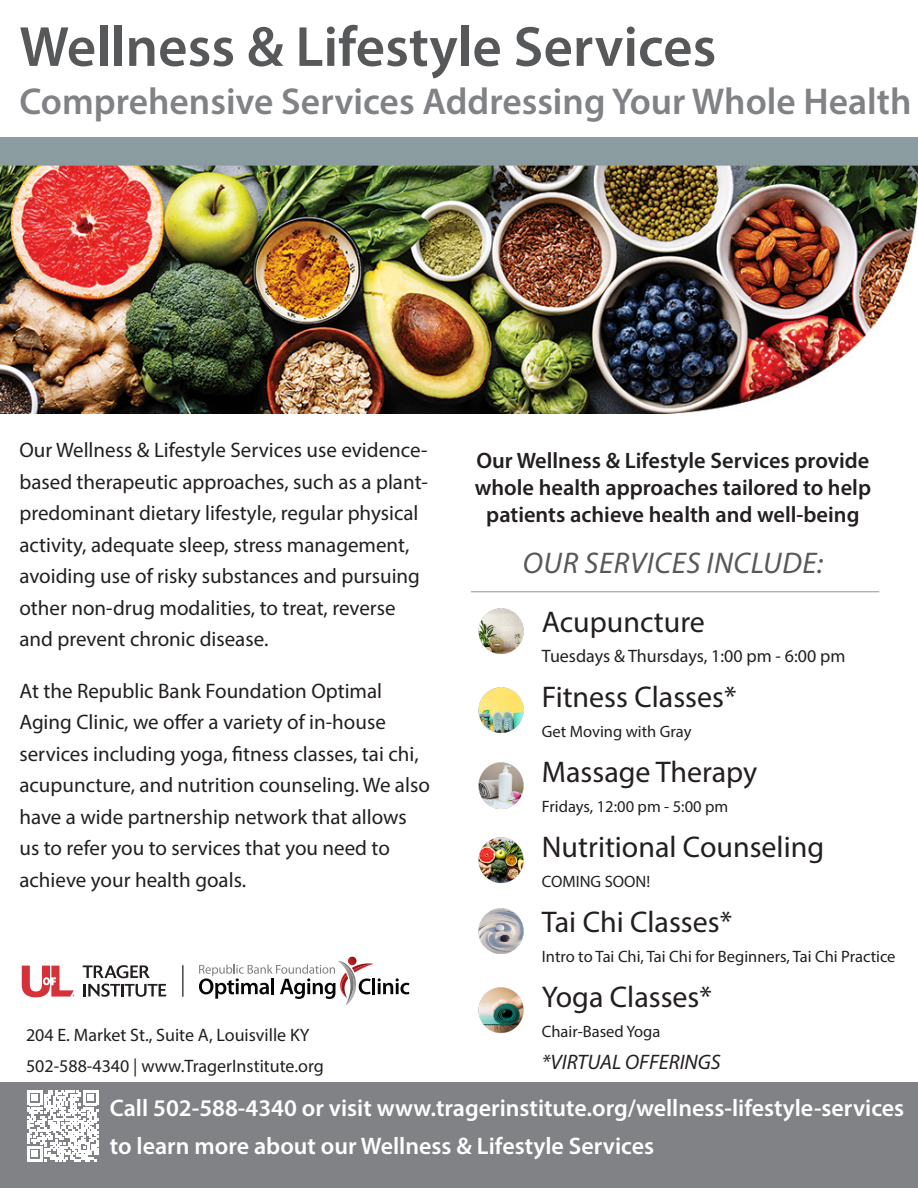
<style>
.page{position:relative;width:918px;height:1188px;background:#fff}
.page>*{position:absolute;margin:0;border:0;box-sizing:border-box;transform-origin:0 0}
.t1{font:600 57px "Myriad Pro";color:#57585a}
.t2{font:600 37.5px "Myriad Pro";color:#808285}
.t3{font:30px "Myriad Pro";color:#231f20}
.t4{font:italic 30px "Myriad Pro";letter-spacing:.02em;color:#57585a}
.t5{font:600 24px/37.5px "Myriad Pro";color:#fff}
.t6{font:600 22.35px/26.8px "Myriad Pro";color:#231f20;text-align:center}
.t7{font:21px/31.5px "Myriad Pro";color:#231f20}
.t8{font:italic 21px "Myriad Pro";color:#231f20}
.t9{font:18px "Myriad Pro";color:#231f20}
.t10{font:16.5px "Myriad Pro";color:#231f20}
</style>
<div class="page">
<div style="left:0;top:1082px;width:918px;height:106px;background:#808285"></div>
<img style="left:0;top:138px;width:918px;height:275px">
<svg style="left:22px;top:966px;width:52px;height:31px"></svg>
<svg style="left:83px;top:965px;width:67px;height:13px"></svg>
<svg style="left:84px;top:984px;width:83px;height:13px"></svg>
<svg style="left:199px;top:957px;width:210px;height:49px"></svg>
<hr style="left:182px;top:965px;width:1px;height:32px;background:#231f20">
<img style="left:478px;top:608px;width:46px;height:46px">
<img style="left:478px;top:687px;width:46px;height:46px">
<img style="left:478px;top:762px;width:46px;height:47px">
<img style="left:478px;top:837px;width:46px;height:46px">
<hr style="left:471px;top:591px;width:408px;height:1px;background:#acadb1">
<img style="left:478px;top:908px;width:46px;height:46px">
<img style="left:478px;top:987px;width:46px;height:46px">
<svg style="left:27px;top:1090px;width:71px;height:71px"></svg>
<p class="t1" style="left:19px;top:10px;width:698px">Wellness &amp; Lifestyle Services</p>
<p class="t2" style="left:19px;top:77px;width:894px">Comprehensive Services Addressing Your Whole Health</p>
<p class="t7" style="left:19px;top:434px;width:410px">Our Wellness &amp; Lifestyle Services use evidence&shy;based therapeutic approaches, such as a plant&shy;predominant dietary lifestyle, regular physical activity, adequate sleep, stress management, avoiding use of risky substances and pursuing other non-drug modalities, to treat, reverse and prevent chronic disease.</p>
<p class="t7" style="left:19px;top:675px;width:412px">At the Republic Bank Foundation Optimal Aging Clinic, we offer a variety of in-house services including yoga, fitness classes, tai chi, acupuncture, and nutrition counseling. We also have a wide partnership network that allows us to refer you to services that you need to achieve your health goals.</p>
<p class="t9" style="left:26px;top:1024px;width:285px">204 E. Market St., Suite A, Louisville KY</p>
<p class="t9" style="left:26px;top:1055px;width:299px">502-588-4340 | www.TragerInstitute.org</p>
<p class="t6" style="left:475px;top:446px;width:398px">Our Wellness &amp; Lifestyle Services provide whole health approaches tailored to help patients achieve health and well-being</p>
<p class="t4" style="left:523px;top:544px;width:302px">OUR SERVICES INCLUDE:</p>
<p class="t3" style="left:542px;top:603px;width:165px">Acupuncture</p>
<p class="t9" style="left:542px;top:645px;width:305px">Tuesdays &amp; Thursdays, 1:00 pm - 6:00 pm</p>
<p class="t3" style="left:542px;top:678px;width:196px">Fitness Classes*</p>
<p class="t10" style="left:542px;top:721px;width:151px">Get Moving with Gray</p>
<p class="t3" style="left:542px;top:753px;width:217px">Massage Therapy</p>
<p class="t10" style="left:542px;top:796px;width:188px">Fridays, 12:00 pm - 5:00 pm</p>
<p class="t3" style="left:542px;top:828px;width:284px">Nutritional Counseling</p>
<p class="t10" style="left:542px;top:871px;width:110px">COMING SOON!</p>
<p class="t3" style="left:542px;top:903px;width:192px">Tai Chi Classes*</p>
<p class="t10" style="left:542px;top:946px;width:355px">Intro to Tai Chi, Tai Chi for Beginners, Tai Chi Practice</p>
<p class="t3" style="left:542px;top:978px;width:172px">Yoga Classes*</p>
<p class="t10" style="left:542px;top:1021px;width:120px">Chair-Based Yoga</p>
<p class="t8" style="left:542px;top:1048px;width:180px">*VIRTUAL OFFERINGS</p>
<p class="t5" style="left:110px;top:1089px;width:796px">Call 502-588-4340 or visit www.tragerinstitute.org/wellness-lifestyle-services to learn more about our Wellness &amp; Lifestyle Services</p>
</div>
